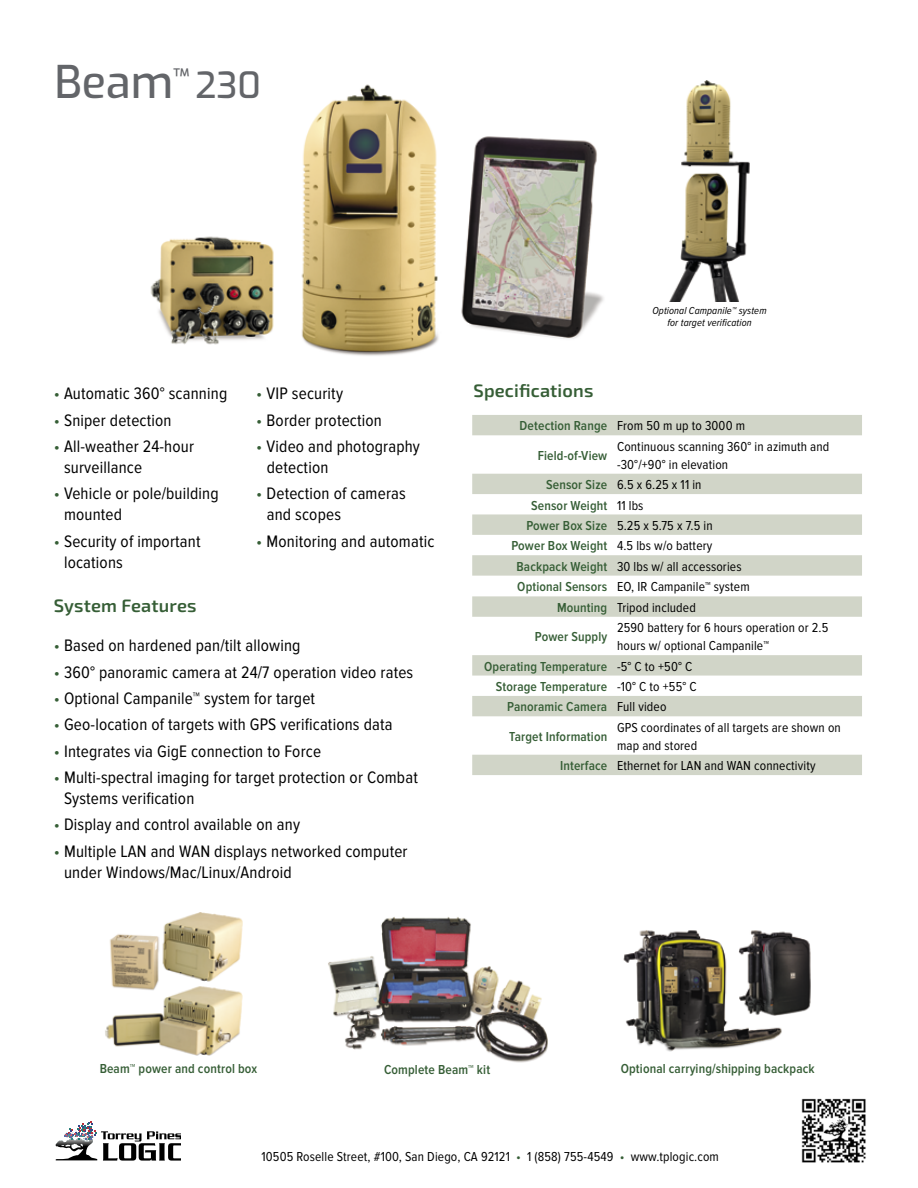
<style>
.page{position:relative;width:918px;height:1188px;background:#fff}
.page>*{position:absolute;margin:0;border:0;box-sizing:border-box;transform-origin:0 0}
.t1{font:500 45px "Exo";color:#636569}
.t2{font:600 18px "Exo 2";letter-spacing:.01em;color:#365e36}
.t3{font:17.25px/21px "Proxima Nova Cond";letter-spacing:.01em;color:#000}
.t4{font:13.5px/18px "Proxima Nova Cond";letter-spacing:.01em;color:#000}
.t5{font:600 13.5px/29.4px "Proxima Nova Cond";letter-spacing:.01em;color:#365e36}
.t6{font:italic 10.5px/12px "Proxima Nova Cond";letter-spacing:.01em;color:#000;text-align:center}
.s1{font-size:36px}
.s2{color:#365e36}
.s3{font-weight:400;color:#000}
.s4{font-weight:600;color:#365e36}
</style>
<div class="page">
<svg style="left:56px;top:1121px;width:125px;height:40px"></svg>
<img style="left:801px;top:1098px;width:65px;height:65px">
<img style="left:150px;top:84px;width:454px;height:272px">
<svg style="left:472px;top:415px;width:390px;height:360px"></svg>
<img style="left:669px;top:80px;width:81px;height:221px">
<img style="left:623px;top:930px;width:188px;height:122px">
<img style="left:328px;top:917px;width:220px;height:146px">
<img style="left:105px;top:913px;width:138px;height:142px">
<h1 class="t1" style="left:54px;top:49px;width:208px">Beam<sup>™</sup> <span class="s1">230</span></h1>
<p class="t3" style="left:54px;top:383px;width:175px"><span class="s2">•</span> Automatic 360° scanning</p>
<p class="t3" style="left:256px;top:383px;width:88px"><span class="s2">•</span> VIP security</p>
<p class="t3" style="left:54px;top:410px;width:119px"><span class="s2">•</span> Sniper detection</p>
<p class="t3" style="left:256px;top:410px;width:127px"><span class="s2">•</span> Border protection</p>
<p class="t3" style="left:54px;top:436px;width:142px"><span class="s2">•</span> All-weather 24-hour</p>
<p class="t3" style="left:256px;top:436px;width:165px"><span class="s2">•</span> Video and photography</p>
<p class="t3" style="left:64px;top:457px;width:80px">surveillance</p>
<p class="t3" style="left:267px;top:457px;width:63px">detection</p>
<p class="t3" style="left:54px;top:483px;width:166px"><span class="s2">•</span> Vehicle or pole/building</p>
<p class="t3" style="left:256px;top:483px;width:151px"><span class="s2">•</span> Detection of cameras</p>
<p class="t3" style="left:64px;top:504px;width:60px">mounted</p>
<p class="t3" style="left:267px;top:504px;width:76px">and scopes</p>
<p class="t3" style="left:54px;top:531px;width:148px"><span class="s2">•</span> Security of important</p>
<p class="t3" style="left:256px;top:531px;width:180px"><span class="s2">•</span> Monitoring and automatic</p>
<p class="t3" style="left:64px;top:552px;width:60px">locations</p>
<p class="t2" style="left:54px;top:593px;width:144px">System Features</p>
<p class="t3" style="left:54px;top:635px;width:248px"><span class="s2">•</span> Based on hardened pan/tilt allowing</p>
<p class="t3" style="left:54px;top:662px;width:361px"><span class="s2">•</span> 360° panoramic camera at 24/7 operation video rates</p>
<p class="t3" style="left:54px;top:688px;width:263px"><span class="s2">•</span> Optional Campanile™ system for target</p>
<p class="t3" style="left:54px;top:714px;width:340px"><span class="s2">•</span> Geo-location of targets with GPS verifications data</p>
<p class="t3" style="left:54px;top:741px;width:269px"><span class="s2">•</span> Integrates via GigE connection to Force</p>
<p class="t3" style="left:64px;top:767px;width:355px;text-indent:-10px"><span class="s2">•</span> Multi-spectral imaging for target protection or Combat<br>Systems verification</p>
<p class="t3" style="left:54px;top:815px;width:248px"><span class="s2">•</span> Display and control available on any</p>
<p class="t3" style="left:64px;top:841px;width:345px;text-indent:-10px"><span class="s2">•</span> Multiple LAN and WAN displays networked computer under Windows/Mac/Linux/Android</p>
<p class="t2" style="left:474px;top:378px;width:121px">Specifications</p>
<p class="t6" style="left:653px;top:305px;width:116px">Optional Campanile™ system for target verification</p>
<p class="t5" style="left:538px;top:412px;width:209px;text-indent:-18px">Detection Range <span class="s3">From 50 m up to 3000 m<br></span>Field-of-View</p>
<p class="t4" style="left:617px;top:438px;width:214px">Continuous scanning 360° in azimuth and -30°/+90° in elevation</p>
<p class="t4" style="left:546px;top:476px;width:157px"><span class="s4">Sensor Size</span> 6.5 x 6.25 x 11 in</p>
<p class="t5" style="left:531px;top:491px;width:114px">Sensor Weight <span class="s3">11 lbs</span></p>
<p class="t4" style="left:526px;top:517px;width:188px"><span class="s4">Power Box Size</span> 5.25 x 5.75 x 7.5 in</p>
<p class="t4" style="left:511px;top:537px;width:202px"><span class="s4">Power Box Weight</span> 4.5 lbs w/o battery</p>
<p class="t4" style="left:516px;top:558px;width:227px"><span class="s4">Backpack Weight</span> 30 lbs w/ all accessories</p>
<p class="t4" style="left:517px;top:578px;width:234px"><span class="s4">Optional Sensors</span> EO, IR Campanile™ system</p>
<p class="t4" style="left:557px;top:599px;width:140px"><span class="s4">Mounting</span> Tripod included</p>
<p class="t5" style="left:535px;top:623px;width:74px">Power Supply</p>
<p class="t4" style="left:617px;top:619px;width:213px">2590 battery for 6 hours operation or 2.5 hours w/ optional Campanile™</p>
<p class="t5" style="left:484px;top:652px;width:210px">Operating Temperature <span class="s3">-5° C to +50° C</span></p>
<p class="t5" style="left:496px;top:672px;width:202px">Storage Temperature <span class="s3">-10° C to +55° C</span></p>
<p class="t5" style="left:507px;top:693px;width:161px">Panoramic Camera <span class="s3">Full video</span></p>
<p class="t5" style="left:509px;top:722px;width:100px">Target Information</p>
<p class="t4" style="left:617px;top:719px;width:225px">GPS coordinates of all targets are shown on map and stored</p>
<p class="t4" style="left:560px;top:757px;width:257px"><span class="s4">Interface</span> Ethernet for LAN and WAN connectivity</p>
<p class="t5" style="left:100px;top:1055px;width:159px">Beam™ power and control box</p>
<p class="t5" style="left:384px;top:1055px;width:108px">Complete Beam™ kit</p>
<p class="t5" style="left:621px;top:1055px;width:195px">Optional carrying/shipping backpack</p>
<p class="t4" style="left:262px;top:1148px;width:459px">10505 Roselle Street, #100, San Diego, CA 92121 <span class="s2">•</span> 1 (858) 755-4549 <span class="s2">•</span> www.tplogic.com</p>
</div>
